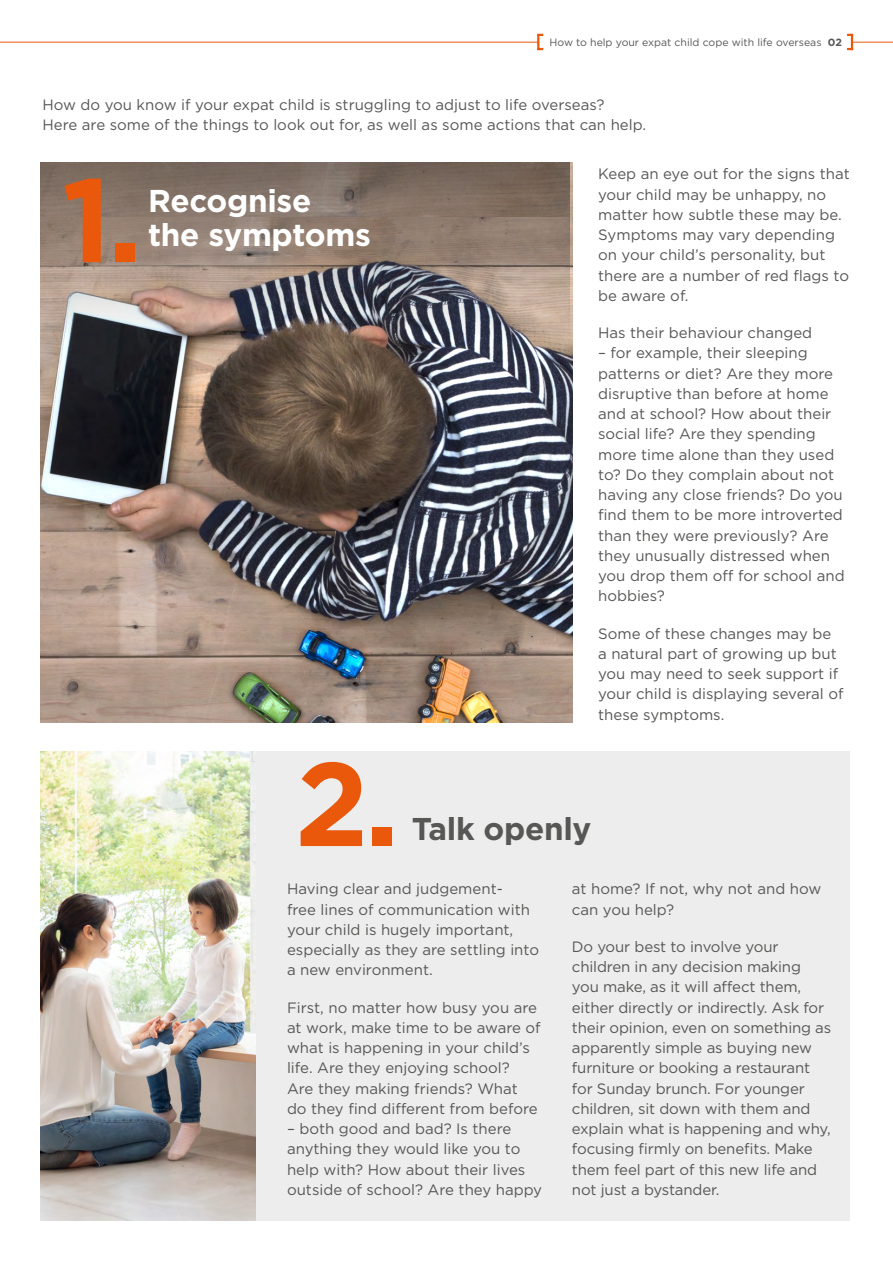
<style>
.page{position:relative;width:893px;height:1263px;background:#fff}
.page>*{position:absolute;margin:0;border:0;box-sizing:border-box;transform-origin:0 0}
.t1{font:700 118.5px "Gotham";color:#ea580c}
.t2{font:700 31.5px "Gotham";letter-spacing:-.01em;color:#fff}
.t3{font:700 31.5px "Gotham";letter-spacing:-.01em;color:#575756}
.t4{font:15px/20.2px "Gotham";color:#575756}
.t5{font:10.5px "Gotham";color:#575756}
.s1{font-weight:700}
</style>
<div class="page">
<img style="left:40px;top:162px;width:532px;height:561px">
<svg style="left:40px;top:162px;width:530px;height:176px;background:#897a72"></svg>
<div style="left:43px;top:751px;width:807px;height:469px;background:#ededed"></div>
<img style="left:40px;top:751px;width:216px;height:469px">
<hr style="left:0;top:42px;width:538px;height:1px;background:#ea580c">
<svg style="left:537px;top:34px;width:6px;height:16px"></svg>
<hr style="left:852px;top:42px;width:41px;height:1px;background:#ea580c">
<svg style="left:847px;top:34px;width:6px;height:16px"></svg>
<p class="t5" style="left:549px;top:35px;width:294px">How to help your expat child cope with life overseas <span class="s1">02</span></p>
<p class="t4" style="left:43px;top:94px;width:605px">How do you know if your expat child is struggling to adjust to life overseas?<br>Here are some of the things to look out for, as well as some actions that can help.</p>
<h1 class="t1" style="left:62px;top:142px;width:82px">1.</h1>
<h2 class="t2" style="left:148px;top:180px;width:165px">Recognise</h2>
<h2 class="t2" style="left:148px;top:214px;width:224px">the symptoms</h2>
<p class="t4" style="left:598px;top:164px;width:253px">Keep an eye out for the signs that your child may be unhappy, no matter how subtle these may be.<br>Symptoms may vary depending on your child’s personality, but there are a number of red flags to be aware of.</p>
<p class="t4" style="left:598px;top:322px;width:216px">Has their behaviour changed</p>
<p class="t4" style="left:598px;top:343px;width:248px">– for example, their sleeping patterns or diet? Are they more disruptive than before at home and at school? How about their social life? Are they spending more time alone than they used to? Do they complain about not having any close friends? Do you find them to be more introverted than they were previously? Are they unusually distressed when you drop them off for school and hobbies?</p>
<p class="t4" style="left:598px;top:623px;width:247px">Some of these changes may be a natural part of growing up but you may need to seek support if your child is displaying several of these symptoms.</p>
<h1 class="t1" style="left:295px;top:725px;width:106px">2.</h1>
<h2 class="t3" style="left:412px;top:808px;width:181px">Talk openly</h2>
<p class="t4" style="left:287px;top:879px;width:254px">Having clear and judgement-<br>free lines of communication with your child is hugely important, especially as they are settling into a new environment.</p>
<p class="t4" style="left:287px;top:997px;width:255px">First, no matter how busy you are at work, make time to be aware of what is happening in your child’s life. Are they enjoying school?<br>Are they making friends? What do they find different from before</p>
<p class="t4" style="left:287px;top:1118px;width:257px">– both good and bad? Is there anything they would like you to help with? How about their lives outside of school? Are they happy</p>
<p class="t4" style="left:572px;top:879px;width:251px">at home? If not, why not and how can you help?</p>
<p class="t4" style="left:572px;top:936px;width:261px">Do your best to involve your children in any decision making you make, as it will affect them, either directly or indirectly. Ask for their opinion, even on something as apparently simple as buying new furniture or booking a restaurant for Sunday brunch. For younger children, sit down with them and explain what is happening and why, focusing firmly on benefits. Make them feel part of this new life and not just a bystander.</p>
</div>
